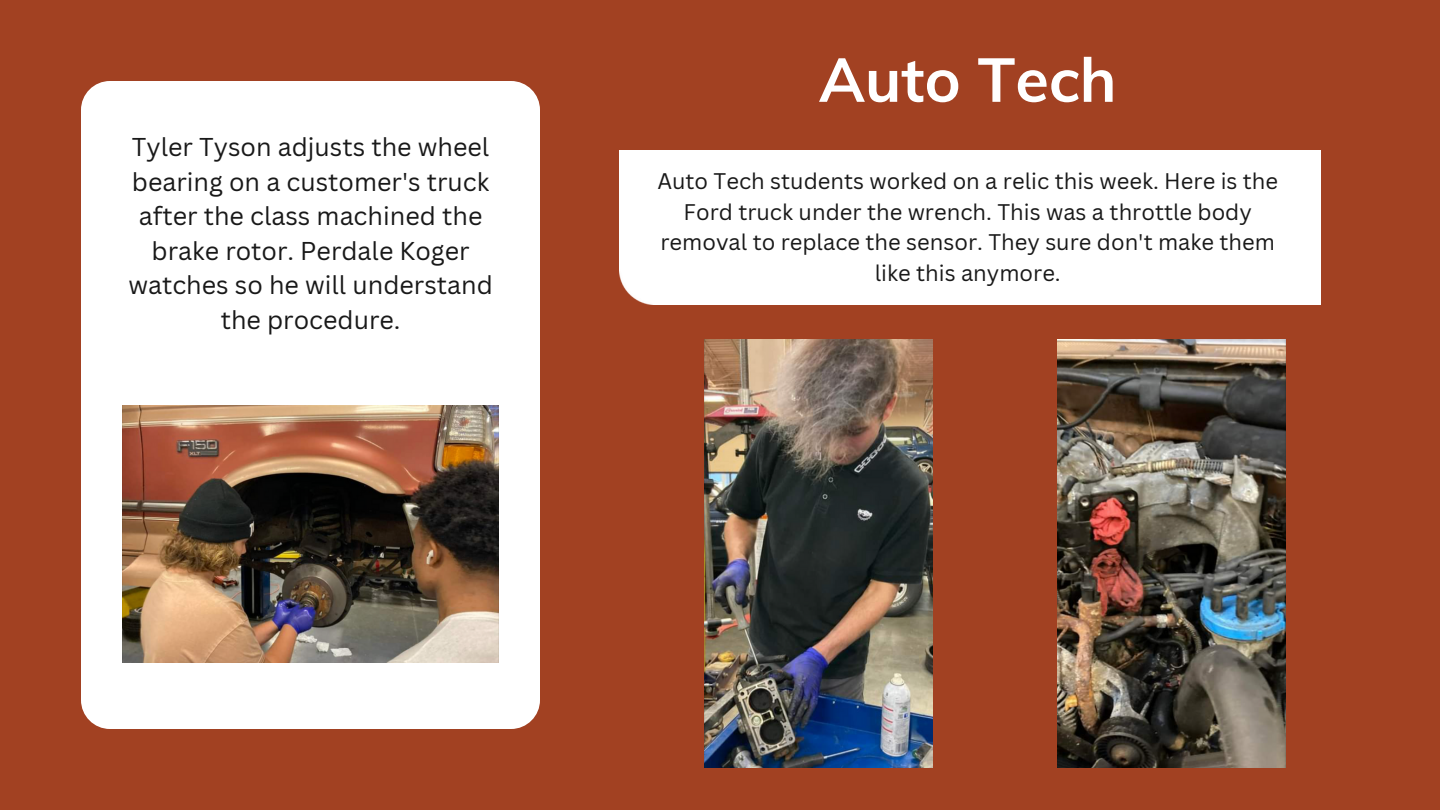
<style>
.page{position:relative;width:1440px;height:810px;background:#a24122}
.page>*{position:absolute;margin:0;border:0;box-sizing:border-box;transform-origin:0 0}
.t1{font:700 61.2px "Muli";color:#fff}
.t2{font:25.1px/34.5px "Canva Sans";color:#191919;text-align:center}
.t3{font:22px/30.8px "Canva Sans";color:#191919;text-align:center}
</style>
<div class="page">
<div style="left:81px;top:81px;width:459px;height:648px;background:#fff;border-radius:29px"></div>
<img style="left:704px;top:339px;width:228px;height:428px">
<img style="left:1058px;top:339px;width:228px;height:428px">
<img style="left:122px;top:405px;width:377px;height:258px">
<div style="left:619px;top:150px;width:702px;height:155px;background:#fff"></div>
<p class="t2" style="left:128px;top:129px;width:366px">Tyler Tyson adjusts the wheel bearing on a customer's truck after the class machined the brake rotor. Perdale Koger watches so he will understand the procedure.</p>
<h1 class="t1" style="left:819px;top:40px;width:299px">Auto Tech</h1>
<p class="t3" style="left:657px;top:165px;width:622px">Auto Tech students worked on a relic this week. Here is the Ford truck under the wrench. This was a throttle body removal to replace the sensor. They sure don't make them like this anymore.</p>
</div>
